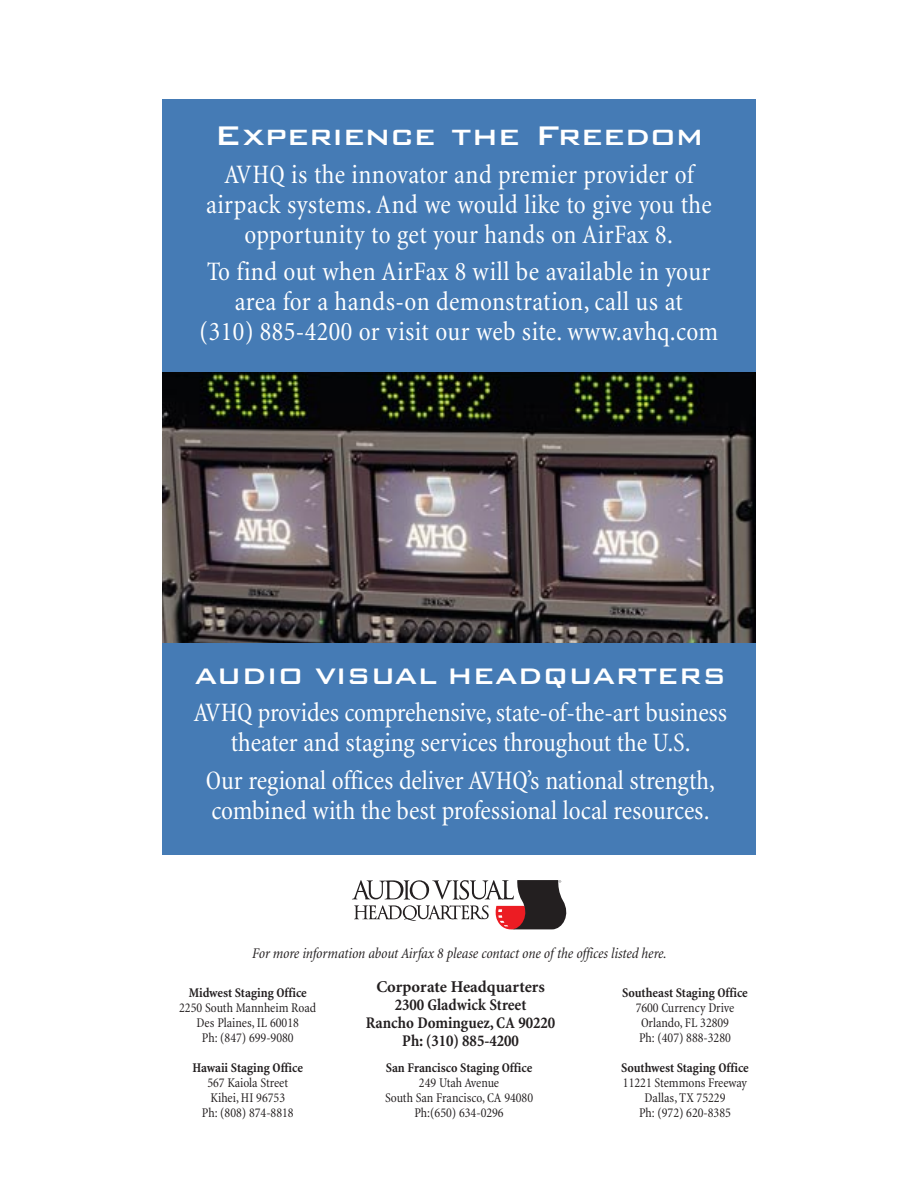
<style>
.page{position:relative;width:918px;height:1188px;background:#fff}
.page>*{position:absolute;margin:0;border:0;box-sizing:border-box;transform-origin:0 0}
.t1{font:500 36px "Bank Gothic BT";color:#fff}
.t2{font:500 30px "Bank Gothic BT";letter-spacing:-.015em;color:#fff}
.t3{font:condensed 27px/30px "Minion";color:#fff;text-align:center}
.t4{font:700 condensed 16.5px/18px "Minion";color:#231f20;text-align:center}
.t5{font:700 16.5px "Minion";color:#231f20}
.t6{font:italic condensed 15px "Minion";letter-spacing:-.005em;color:#231f20}
.t7{font:condensed 13.5px/15px "Minion";color:#231f20;text-align:center}
.t8{font:700 condensed 13.5px "Minion";color:#231f20}
</style>
<div class="page">
<div style="left:162px;top:99px;width:594px;height:756px;background:#457bb5"></div>
<img style="left:162px;top:373px;width:594px;height:270px">
<svg style="left:352px;top:880px;width:215px;height:50px"></svg>
<h1 class="t1" style="left:215px;top:112px;width:490px">Experience the Freedom</h1>
<p class="t3" style="left:206px;top:162px;width:507px">AVHQ is the innovator and premier provider of airpack systems. And we would like to give you the opportunity to get your hands on AirFax 8.</p>
<p class="t3" style="left:200px;top:259px;width:520px">To find out when AirFax 8 will be available in your area for a hands-on demonstration, call us at<br>(310) 885-4200 or visit our web site. www.avhq.com</p>
<p class="t2" style="left:195px;top:656px;width:533px">AUDIO VISUAL HEADQUARTERS</p>
<p class="t3" style="left:193px;top:700px;width:536px">AVHQ provides comprehensive, state-of-the-art business theater and staging services throughout the U.S.</p>
<p class="t3" style="left:206px;top:768px;width:511px;text-align:left">Our regional offices deliver AVHQ’s national strength, combined with the best professional local resources.</p>
<p class="t6" style="left:252px;top:947px;width:416px">For more information about Airfax 8 please contact one of the offices listed here.</p>
<p class="t5" style="left:376px;top:980px;width:170px">Corporate Headquarters</p>
<p class="t4" style="left:366px;top:997px;width:191px">2300 Gladwick Street<br>Rancho Dominguez, CA 90220<br>Ph: (310) 885-4200</p>
<p class="t8" style="left:189px;top:988px;width:120px">Midwest Staging Office</p>
<p class="t7" style="left:179px;top:1002px;width:139px">2250 South Mannheim Road<br>Des Plaines, IL 60018<br>Ph: (847) 699-9080</p>
<p class="t8" style="left:622px;top:988px;width:127px">Southeast Staging Office</p>
<p class="t7" style="left:636px;top:1002px;width:100px;text-align:left">7600 Currency Drive<br>Orlando, FL 32809<br>Ph: (407) 888-3280</p>
<p class="t8" style="left:193px;top:1062px;width:112px">Hawaii Staging Office</p>
<p class="t7" style="left:202px;top:1076px;width:93px">567 Kaiola Street<br>Kihei, HI 96753<br>Ph: (808) 874-8818</p>
<p class="t8" style="left:386px;top:1062px;width:148px">San Francisco Staging Office</p>
<p class="t7" style="left:385px;top:1076px;width:150px">249 Utah Avenue<br>South San Francisco, CA 94080<br>Ph:(650) 634-0296</p>
<p class="t8" style="left:621px;top:1062px;width:129px">Southwest Staging Office</p>
<p class="t7" style="left:623px;top:1076px;width:126px">11221 Stemmons Freeway<br>Dallas, TX 75229<br>Ph: (972) 620-8385</p>
</div>
